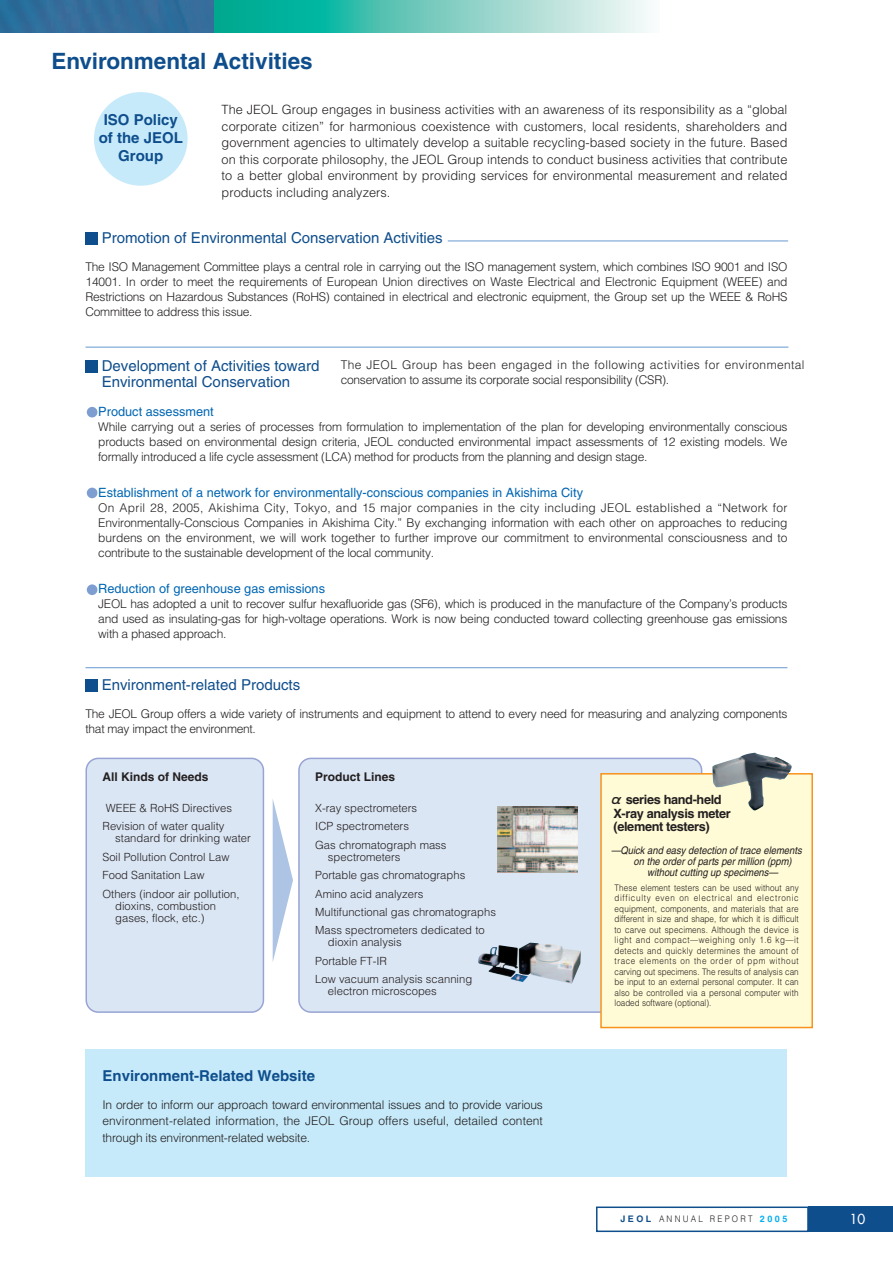
<style>
.page{position:relative;width:893px;height:1262px;background:#fff}
.page>*{position:absolute;margin:0;border:0;box-sizing:border-box;transform-origin:0 0}
.t1{font:700 22.5px "Helvetica";color:#0f4e8c}
.t2{font:15px/16.5px "Helvetica";color:#0f4e8c}
.t3{font:700 15px/18px "Helvetica";color:#0f4e8c;text-align:center}
.t4{font:13.5px "Futura";color:#fff}
.t5{font:300 12.75px/16.5px "Helvetica";color:#231f20;text-align:justify}
.t6{font:12.75px "Helvetica";color:#0166b3}
.t7{font:700 12.75px/13.5px "Helvetica";letter-spacing:-.03em;color:#231f20}
.t8{font:300 12px/15px "Helvetica";letter-spacing:-.02em;color:#231f20;text-align:justify}
.t9{font:300 12px/15px "Helvetica";letter-spacing:.03em;color:#231f20}
.t10{font:700 12px "Helvetica";color:#231f20}
.t11{font:300 11.25px/18.5px "Helvetica";color:#231f20}
.t12{font:italic 10.5px "Helvetica";color:#231f20;scale:.9 1}
.t13{font:300 9px/10.5px "Helvetica";letter-spacing:.015em;color:#231f20;text-align:justify;scale:.9 1}
.t14{font:300 9px "Helvetica";letter-spacing:.28em;color:#231f20;scale:.9 1}
.s1{font-family:"Shin Go";font-weight:500}
.s2{font-weight:700;color:#0f4e8c}
.s3{font-weight:700;color:#00aeef}
</style>
<div class="page">
<div style="left:85px;top:1049px;width:702px;height:127px;background:#c6eafa"></div>
<div style="left:94px;top:92px;width:93px;height:94px;background:#c6eafa;border-radius:50%"></div>
<div style="left:85px;top:757px;width:179px;height:255px;background:#dbe6f4"></div>
<div style="left:298px;top:757px;width:404px;height:255px;background:#dbe6f4"></div>
<svg style="left:273px;top:800px;width:20px;height:161px"></svg>
<div style="left:596px;top:1206px;width:212px;height:26px;border:2px solid #0f4e8c"></div>
<div style="left:808px;top:1206px;width:84px;height:26px;background:#0f4e8c"></div>
<svg style="left:213px;top:0;width:437px;height:33px;background:#6cccbf"></svg>
<img style="left:0;top:0;width:213px;height:33px">
<div style="left:601px;top:774px;width:211px;height:253px;background:#fffbd6"></div>
<div style="left:600px;top:773px;width:213px;height:255px;border:2px solid #f7931d"></div>
<img style="left:497px;top:806px;width:81px;height:66px">
<img style="left:712px;top:752px;width:79px;height:58px">
<hr style="left:448px;top:241px;width:340px;height:1px;background:#6599d1">
<hr style="left:85px;top:347px;width:703px;height:1px;background:#6599d1">
<hr style="left:85px;top:667px;width:702px;height:1px;background:#6599d1">
<img style="left:478px;top:942px;width:103px;height:41px">
<div style="left:85px;top:232px;width:13px;height:13px;background:#0f4e8c"></div>
<div style="left:85px;top:679px;width:13px;height:13px;background:#0f4e8c"></div>
<div style="left:85px;top:360px;width:13px;height:13px;background:#0f4e8c"></div>
<div style="left:87px;top:407px;width:10px;height:10px;background:#7e9ed2;border-radius:50%"></div>
<div style="left:87px;top:487px;width:10px;height:11px;background:#7e9ed2;border-radius:50%"></div>
<div style="left:87px;top:584px;width:10px;height:11px;background:#7e9ed2;border-radius:50%"></div>
<h1 class="t1" style="left:51px;top:53px;width:263px">Environmental Activities</h1>
<p class="t5" style="left:222px;top:102px;width:567px">The JEOL Group engages in business activities with an awareness of its responsibility as a “global corporate citizen” for harmonious coexistence with customers, local residents, shareholders and government agencies to ultimately develop a suitable recycling-based society in the future. Based on this corporate philosophy, the JEOL Group intends to conduct business activities that contribute to a better global environment by providing services for environmental measurement and related products including analyzers.</p>
<p class="t3" style="left:99px;top:112px;width:86px">ISO Policy of the JEOL<br>Group</p>
<p class="t2" style="left:102px;top:231px;width:342px">Promotion of Environmental Conservation Activities</p>
<p class="t8" style="left:85px;top:260px;width:703px">The ISO Management Committee plays a central role in carrying out the ISO management system, which combines ISO 9001 and ISO 14001. In order to meet the requirements of European Union directives on Waste Electrical and Electronic Equipment (WEEE) and Restrictions on Hazardous Substances (RoHS) contained in electrical and electronic equipment, the Group set up the WEEE &amp; RoHS Committee to address this issue.</p>
<p class="t2" style="left:102px;top:359px;width:219px">Development of Activities toward<br>Environmental Conservation</p>
<p class="t9" style="left:341px;top:358px;width:465px">The JEOL Group has been engaged in the following activities for environmental conservation to assume its corporate social responsibility (CSR).</p>
<p class="t6" style="left:98px;top:407px;width:117px">Product assessment</p>
<p class="t8" style="left:98px;top:420px;width:690px">While carrying out a series of processes from formulation to implementation of the plan for developing environmentally conscious products based on environmental design criteria, JEOL conducted environmental impact assessments of 12 existing models. We formally introduced a life cycle assessment (LCA) method for products from the planning and design stage.</p>
<p class="t6" style="left:98px;top:488px;width:486px">Establishment of a network for environmentally-conscious companies in Akishima City</p>
<p class="t8" style="left:98px;top:501px;width:690px">On April 28, 2005, Akishima City, Tokyo, and 15 major companies in the city including JEOL established a “Network for Environmentally-Conscious Companies in Akishima City.” By exchanging information with each other on approaches to reducing burdens on the environment, we will work together to further improve our commitment to environmental consciousness and to contribute to the sustainable development of the local community.</p>
<p class="t6" style="left:98px;top:584px;width:228px">Reduction of greenhouse gas emissions</p>
<p class="t8" style="left:98px;top:597px;width:690px">JEOL has adopted a unit to recover sulfur hexafluoride gas (SF6), which is produced in the manufacture of the Company’s products and used as insulating-gas for high-voltage operations. Work is now being conducted toward collecting greenhouse gas emissions with a phased approach.</p>
<p class="t2" style="left:102px;top:677px;width:200px">Environment-related Products</p>
<p class="t8" style="left:85px;top:707px;width:703px">The JEOL Group offers a wide variety of instruments and equipment to attend to every need for measuring and analyzing components that may impact the environment.</p>
<p class="t10" style="left:102px;top:772px;width:107px">All Kinds of Needs</p>
<p class="t11" style="left:102px;top:800px;width:131px">WEEE &amp; RoHS Directives<br>Revision of water quality</p>
<p class="t11" style="left:102px;top:830px;width:150px;text-indent:13px">standard for drinking water<br>Soil Pollution Control Law<br>Food Sanitation Law<br>Others (indoor air pollution,</p>
<p class="t11" style="left:115px;top:900px;width:102px;line-height:12px">dioxins, combustion gases, flock, etc.)</p>
<p class="t10" style="left:315px;top:772px;width:82px">Product Lines</p>
<p class="t11" style="left:315px;top:800px;width:133px">X-ray spectrometers<br>ICP spectrometers<br>Gas chromatograph mass</p>
<p class="t11" style="left:315px;top:848px;width:182px;text-indent:13px">spectrometers<br>Portable gas chromatographs<br>Amino acid analyzers<br>Multifunctional gas chromatographs<br>Mass spectrometers dedicated to</p>
<p class="t11" style="left:315px;top:934px;width:158px;text-indent:13px">dioxin analysis<br>Portable FT-IR<br>Low vacuum analysis scanning</p>
<p class="t11" style="left:328px;top:983px;width:110px">electron microscopes</p>
<p class="t3" style="left:102px;top:1068px;width:214px">Environment-Related Website</p>
<p class="t8" style="left:102px;top:1097px;width:442px;line-height:16.5px">In order to inform our approach toward environmental issues and to provide various environment-related information, the JEOL Group offers useful, detailed content through its environment-related website.</p>
<p class="t7" style="left:610px;top:794px;width:122px"><span class="s1">α</span> series hand-held<br>X-ray analysis meter (element testers)</p>
<p class="t12" style="left:611px;top:846px;width:213px">—Quick and easy detection of trace elements</p>
<p class="t12" style="left:633px;top:857px;width:177px">on the order of parts per million (ppm)</p>
<p class="t12" style="left:647px;top:868px;width:147px">without cutting up specimens—</p>
<p class="t13" style="left:614px;top:883px;width:206px">These element testers can be used without any difficulty even on electrical and electronic equipment, components, and materials that are different in size and shape, for which it is difficult to carve out specimens. Although the device is light and compact—weighing only 1.6 kg—it detects and quickly determines the amount of trace elements on the order of ppm without carving out specimens. The results of analysis can be input to an external personal computer. It can also be controlled via a personal computer with loaded software (optional).</p>
<p class="t14" style="left:620px;top:1215px;width:187px"><span class="s2">JEOL</span> ANNUAL REPORT <span class="s3">2005</span></p>
<p class="t4" style="left:849px;top:1212px;width:17px">10</p>
</div>
